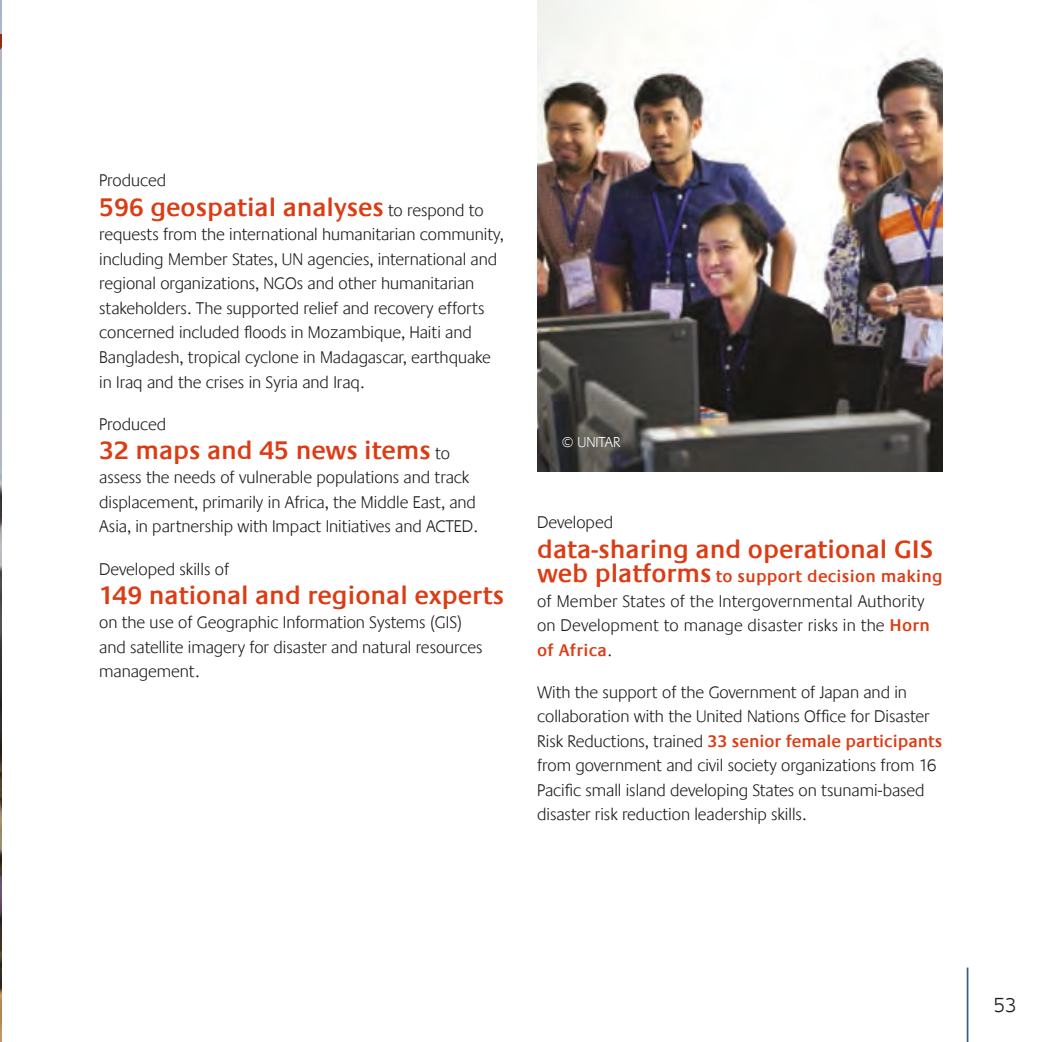
<style>
.page{position:relative;width:1042px;height:1042px;background:#fff}
.page>*{position:absolute;margin:0;border:0;box-sizing:border-box;transform-origin:0 0}
.t1{font:600 26.25px "Praxis LT";color:#dc3c14}
.t2{font:300 21px "Praxis LT";color:#1d1d1b}
.t3{font:300 17.5px/24.5px "Praxis LT";color:#1d1d1b}
.t4{font:300 14.88px "Praxis LT";color:#fff}
.s1{font-weight:300;font-size:17.5px;color:#1d1d1b}
.s2{font-weight:600;font-size:26.25px;color:#dc3c14}
.s3{font-weight:600;color:#dc3c14}
</style>
<div class="page">
<img style="left:0;top:0;width:1px;height:1042px">
<svg style="left:0;top:34px;width:1px;height:195px"></svg>
<img style="left:537px;top:0;width:406px;height:471px">
<hr style="left:966px;top:967px;width:2px;height:75px;background:#365f87">
<p class="t3" style="left:99px;top:169px;width:68px">Produced</p>
<h1 class="t1" style="left:99px;top:193px;width:386px">596 geospatial analyses <span class="s1">to respond to</span></h1>
<p class="t3" style="left:99px;top:223px;width:406px">requests from the international humanitarian community, including Member States, UN agencies, international and regional organizations, NGOs and other humanitarian stakeholders. The supported relief and recovery efforts concerned included floods in Mozambique, Haiti and Bangladesh, tropical cyclone in Madagascar, earthquake in Iraq and the crises in Syria and Iraq.</p>
<p class="t3" style="left:99px;top:412px;width:68px">Produced</p>
<h1 class="t1" style="left:99px;top:436px;width:352px">32 maps and 45 news items <span class="s1">to</span></h1>
<p class="t3" style="left:99px;top:466px;width:380px">assess the needs of vulnerable populations and track displacement, primarily in Africa, the Middle East, and<br>Asia, in partnership with Impact Initiatives and ACTED.</p>
<p class="t3" style="left:99px;top:557px;width:131px">Developed skills of</p>
<h1 class="t1" style="left:99px;top:581px;width:406px">149 national and regional experts</h1>
<p class="t3" style="left:99px;top:611px;width:385px">on the use of Geographic Information Systems (GIS) and satellite imagery for disaster and natural resources management.</p>
<p class="t4" style="left:562px;top:433px;width:60px">© UNITAR</p>
<p class="t3" style="left:537px;top:510px;width:77px">Developed</p>
<h1 class="t1" style="left:537px;top:534px;width:398px">data-sharing and operational GIS</h1>
<p class="t3" style="left:537px;top:564px;width:407px"><span class="s2">web platforms</span> <span class="s3">to support decision making </span>of Member States of the Intergovernmental Authority on Development to manage disaster risks in the <span class="s3">Horn of Africa</span>.</p>
<p class="t3" style="left:537px;top:680px;width:407px">With the support of the Government of Japan and in collaboration with the United Nations Office for Disaster Risk Reductions, trained <span class="s3">33 senior female participants </span>from government and civil society organizations from 16<br>Pacific small island developing States on tsunami-based disaster risk reduction leadership skills.</p>
<p class="t2" style="left:994px;top:994px;width:24px">53</p>
</div>
